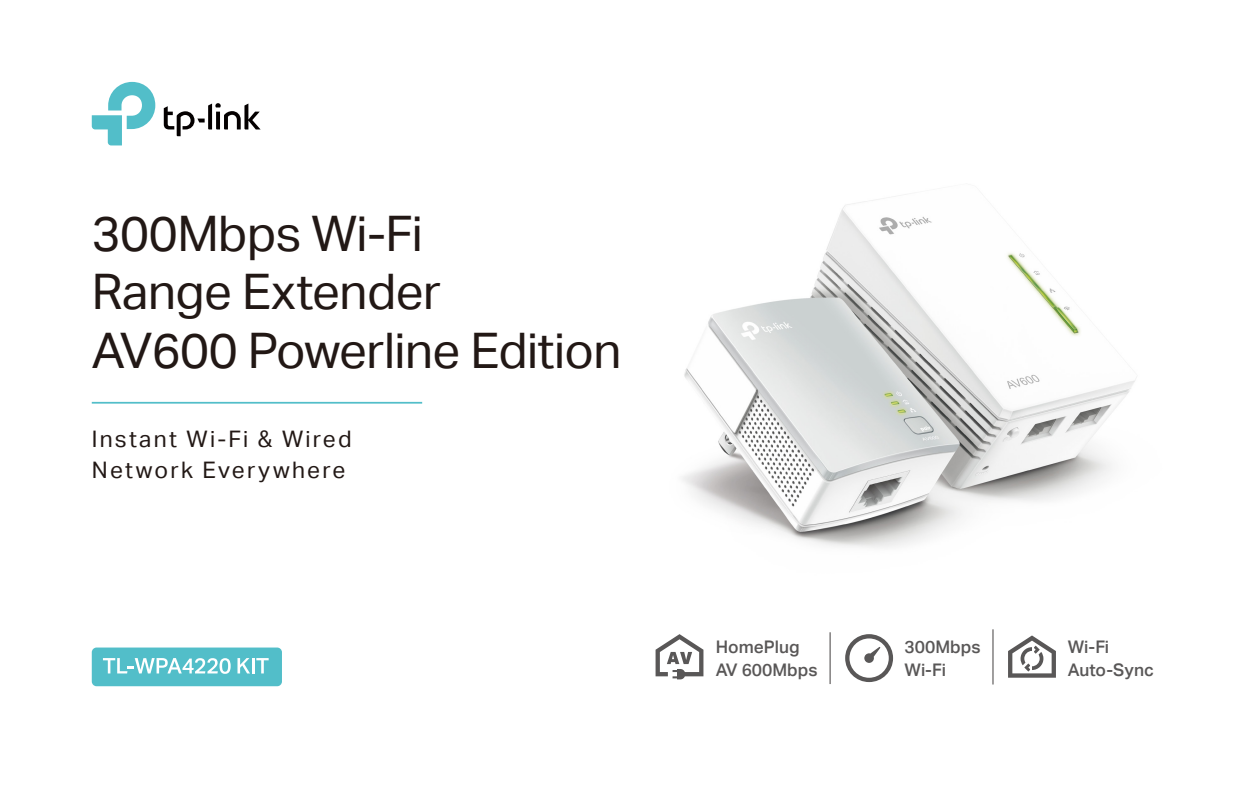
<style>
.page{position:relative;width:1260px;height:788px;background:#fff}
.page>*{position:absolute;margin:0;border:0;box-sizing:border-box;transform-origin:0 0}
.t1{font:49px/58.6px "TP Link Aktiv Regular";letter-spacing:-.01em;color:#221815}
.t2{font:22.75px/30.9px "TP Link Aktiv Regular";letter-spacing:.1em;color:#221815}
.t3{font:17.32px/23.2px "TP Link Aktiv Medium";color:#595757}
</style>
<div class="page">
<img style="left:682px;top:194px;width:455px;height:354px">
<div style="left:92px;top:647px;width:190px;height:39px;background:#52bec9;border-radius:5px"></div>
<svg style="left:92px;top:82px;width:63px;height:63px"></svg>
<svg style="left:164px;top:103px;width:97px;height:33px"></svg>
<hr style="left:92px;top:402px;width:330px;height:1px;background:#52bec9">
<hr style="left:830px;top:632px;width:1px;height:52px;background:#595757">
<hr style="left:992px;top:629px;width:2px;height:55px;background:#595757">
<svg style="left:656px;top:634px;width:47px;height:45px"></svg>
<svg style="left:845px;top:634px;width:48px;height:48px"></svg>
<svg style="left:1008px;top:635px;width:48px;height:42px"></svg>
<svg style="left:103px;top:658px;width:128px;height:15px"></svg>
<svg style="left:238px;top:658px;width:31px;height:15px"></svg>
<p class="t1" style="left:92px;top:204px;width:531px">300Mbps Wi-Fi<br>Range Extender<br>AV600 Powerline Edition</p>
<p class="t2" style="left:92px;top:424px;width:261px">Instant Wi-Fi &amp; Wired<br>Network Everywhere</p>
<p class="t3" style="left:716px;top:635px;width:104px;line-height:22.8px">HomePlug<br>AV 600Mbps</p>
<p class="t3" style="left:905px;top:635px;width:78px">300Mbps<br>Wi-Fi</p>
<p class="t3" style="left:1068px;top:635px;width:88px">Wi-Fi<br>Auto-Sync</p>
</div>
